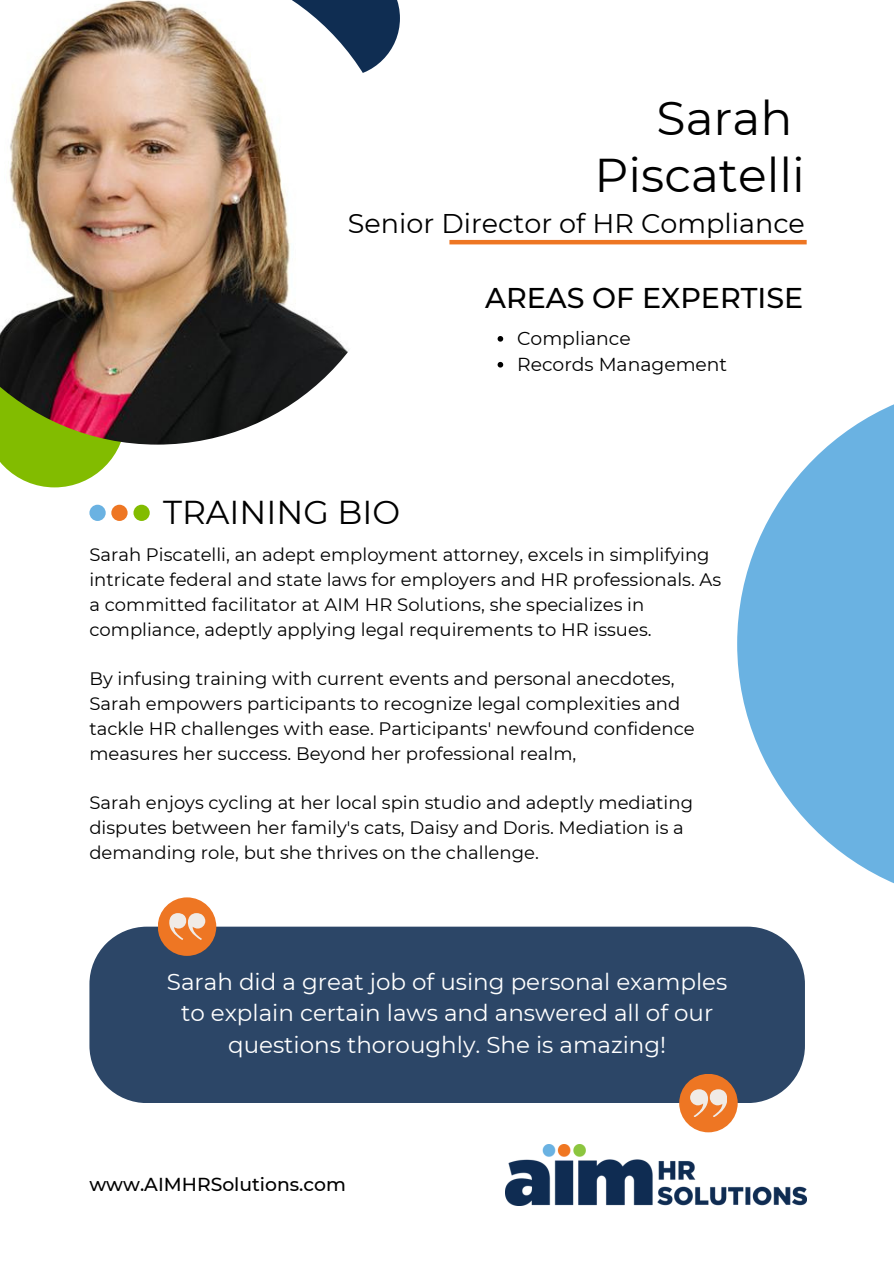
<style>
.page{position:relative;width:894px;height:1264px;background:#fff}
.page>*{position:absolute;margin:0;border:0;box-sizing:border-box;transform-origin:0 0}
.t1{font:47.25px "Montserrat";color:#000}
.t2{font:33px "Montserrat";color:#000}
.t3{font:500 28.5px "Montserrat";color:#000}
.t4{font:27px "Montserrat";color:#000}
.t5{font:22.95px/31.5px "Montserrat";color:#fff;text-align:center}
.t6{font:18.75px "Montserrat";color:#000}
.t7{font:500 18.75px "Montserrat";color:#000}
.t8{font:18px/24.8px "Montserrat";color:#000}
</style>
<div class="page">
<svg style="left:0;top:444px;width:120px;height:43px"></svg>
<hr style="left:449px;top:240px;width:357px;height:4px;background:#ee7623">
<img style="left:0;top:0;width:400px;height:444px">
<div style="left:89px;top:926px;width:715px;height:177px;background:#2c4667"></div>
<div style="left:158px;top:897px;width:58px;height:58px;background:#ee7623;border-radius:50%"></div>
<svg style="left:169px;top:913px;width:36px;height:27px"></svg>
<div style="left:679px;top:1073px;width:58px;height:59px;background:#ee7623;border-radius:50%"></div>
<svg style="left:690px;top:1089px;width:36px;height:27px"></svg>
<div style="left:111px;top:504px;width:17px;height:17px;background:#ee7623;border-radius:50%"></div>
<div style="left:89px;top:504px;width:17px;height:17px;background:#6ab2e2;border-radius:50%"></div>
<div style="left:133px;top:504px;width:17px;height:17px;background:#82bc00;border-radius:50%"></div>
<img style="left:506px;top:1144px;width:300px;height:61px">
<svg style="left:737px;top:405px;width:156px;height:478px;fill:#6ab2e2"></svg>
<svg style="left:497px;top:336px;width:6px;height:5px"></svg>
<svg style="left:497px;top:362px;width:6px;height:5px"></svg>
<p class="t1" style="left:656px;top:89px;width:137px">Sarah</p>
<p class="t1" style="left:594px;top:146px;width:212px">Piscatelli</p>
<p class="t4" style="left:348px;top:206px;width:458px">Senior Director of HR Compliance</p>
<p class="t3" style="left:485px;top:280px;width:319px">AREAS OF EXPERTISE</p>
<p class="t6" style="left:517px;top:327px;width:115px">Compliance</p>
<p class="t6" style="left:517px;top:353px;width:211px">Records Management</p>
<p class="t2" style="left:163px;top:491px;width:238px">TRAINING BIO</p>
<p class="t8" style="left:89px;top:542px;width:633px">Sarah Piscatelli, an adept employment attorney, excels in simplifying intricate federal and state laws for employers and HR professionals. As a committed facilitator at AIM HR Solutions, she specializes in compliance, adeptly applying legal requirements to HR issues.</p>
<p class="t8" style="left:89px;top:666px;width:606px">By infusing training with current events and personal anecdotes, Sarah empowers participants to recognize legal complexities and tackle HR challenges with ease. Participants' newfound confidence measures her success. Beyond her professional realm,</p>
<p class="t8" style="left:89px;top:790px;width:605px">Sarah enjoys cycling at her local spin studio and adeptly mediating disputes between her family's cats, Daisy and Doris. Mediation is a demanding role, but she thrives on the challenge.</p>
<p class="t5" style="left:167px;top:965px;width:562px">Sarah did a great job of using personal examples to explain certain laws and answered all of our questions thoroughly. She is amazing!</p>
<p class="t7" style="left:89px;top:1173px;width:258px">www.AIMHRSolutions.com</p>
</div>
